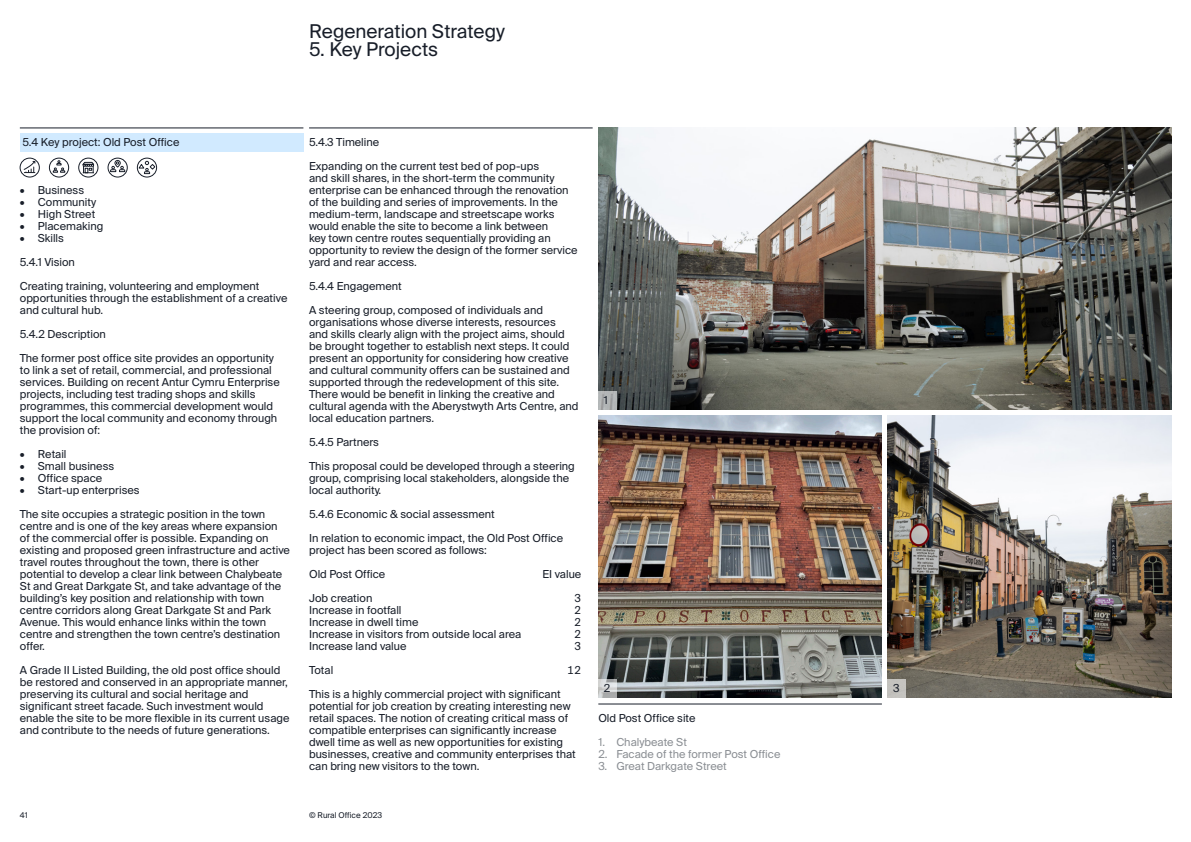
<style>
.page{position:relative;width:1191px;height:842px;background:#fff}
.page>*{position:absolute;margin:0;border:0;box-sizing:border-box;transform-origin:0 0}
.t1{font:19px "Suisse Intl";color:#181e29}
.RO_Suisse_Int_l_Body{font:11px/12px "Suisse Intl";color:#181e29}
.t2{font:11px "Suisse Intl";color:#8b8f94}
.RO_Suisse_Int_l_Body-2{font:11px "Suisse Intl Mono";color:#181e29}
.t3{font:8px "Suisse Intl";color:#181e29}
</style>
<div class="page">
<img style="left:598px;top:128px;width:573px;height:282px">
<img style="left:598px;top:416px;width:284px;height:282px">
<div style="left:20px;top:134px;width:283px;height:18px;background:#d1eaff"></div>
<hr style="left:20px;top:128px;width:283px;height:1px;background:#181e29">
<hr style="left:598px;top:704px;width:284px;height:1px;background:#181e29">
<hr style="left:309px;top:128px;width:283px;height:1px;background:#181e29">
<svg style="left:598px;top:392px;width:18px;height:18px"></svg>
<svg style="left:598px;top:680px;width:18px;height:18px"></svg>
<svg style="left:79px;top:158px;width:19px;height:19px"></svg>
<div style="left:78px;top:158px;width:20px;height:19px;border:1px solid #181e29;border-radius:50%"></div>
<svg style="left:82px;top:162px;width:13px;height:11px"></svg>
<svg style="left:108px;top:158px;width:19px;height:19px"></svg>
<div style="left:108px;top:158px;width:19px;height:19px;border:1px solid #181e29;border-radius:50%"></div>
<svg style="left:110px;top:160px;width:15px;height:12px"></svg>
<svg style="left:20px;top:158px;width:19px;height:19px"></svg>
<div style="left:20px;top:158px;width:20px;height:19px;border:1px solid #181e29;border-radius:50%"></div>
<svg style="left:24px;top:161px;width:11px;height:12px"></svg>
<svg style="left:49px;top:158px;width:20px;height:19px"></svg>
<div style="left:49px;top:158px;width:20px;height:19px;border:1px solid #181e29;border-radius:50%"></div>
<svg style="left:53px;top:160px;width:12px;height:13px"></svg>
<svg style="left:137px;top:158px;width:20px;height:19px"></svg>
<div style="left:137px;top:158px;width:20px;height:19px;border:1px solid #181e29;border-radius:50%"></div>
<svg style="left:138px;top:161px;width:17px;height:13px"></svg>
<img style="left:887px;top:416px;width:284px;height:282px">
<div style="left:887px;top:680px;width:18px;height:18px;background:#c4c3bf"></div>
<h1 class="t1" style="left:309px;top:20px;width:197px">Regeneration Strategy</h1>
<h1 class="t1" style="left:309px;top:38px;width:131px">5. Key Projects</h1>
<p class="RO_Suisse_Int_l_Body" style="left:22px;top:136px;width:158px">5.4 Key project: Old Post Office</p>
<p class="RO_Suisse_Int_l_Body" style="left:20px;top:184px;width:66px">• Business</p>
<p class="RO_Suisse_Int_l_Body" style="left:20px;top:196px;width:78px">• Community</p>
<p class="RO_Suisse_Int_l_Body" style="left:20px;top:208px;width:77px">• High Street</p>
<p class="RO_Suisse_Int_l_Body" style="left:20px;top:220px;width:85px">• Placemaking</p>
<p class="RO_Suisse_Int_l_Body" style="left:20px;top:232px;width:46px">• Skills</p>
<p class="RO_Suisse_Int_l_Body" style="left:20px;top:256px;width:57px">5.4.1 Vision</p>
<p class="RO_Suisse_Int_l_Body" style="left:20px;top:280px;width:269px">Creating training, volunteering and employment opportunities through the establishment of a creative and cultural hub.</p>
<p class="RO_Suisse_Int_l_Body" style="left:20px;top:328px;width:88px">5.4.2 Description</p>
<p class="RO_Suisse_Int_l_Body" style="left:20px;top:352px;width:261px">The former post office site provides an opportunity to link a set of retail, commercial, and professional services. Building on recent Antur Cymru Enterprise projects, including test trading shops and skills programmes, this commercial development would support the local community and economy through the provision of:</p>
<p class="RO_Suisse_Int_l_Body" style="left:20px;top:448px;width:48px">• Retail</p>
<p class="RO_Suisse_Int_l_Body" style="left:20px;top:460px;width:96px">• Small business</p>
<p class="RO_Suisse_Int_l_Body" style="left:20px;top:472px;width:84px">• Office space</p>
<p class="RO_Suisse_Int_l_Body" style="left:20px;top:484px;width:121px">• Start-up enterprises</p>
<p class="RO_Suisse_Int_l_Body" style="left:20px;top:508px;width:272px">The site occupies a strategic position in the town centre and is one of the key areas where expansion of the commercial offer is possible. Expanding on existing and proposed green infrastructure and active travel routes throughout the town, there is other potential to develop a clear link between Chalybeate St and Great Darkgate St, and take advantage of the building’s key position and relationship with town centre corridors along Great Darkgate St and Park Avenue. This would enhance links within the town centre and strengthen the town centre’s destination offer.</p>
<p class="RO_Suisse_Int_l_Body" style="left:20px;top:664px;width:271px">A Grade II Listed Building, the old post office should be restored and conserved in an appropriate manner, preserving its cultural and social heritage and significant street facade. Such investment would enable the site to be more flexible in its current usage and contribute to the needs of future generations.</p>
<p class="RO_Suisse_Int_l_Body" style="left:309px;top:136px;width:72px">5.4.3 Timeline</p>
<p class="RO_Suisse_Int_l_Body" style="left:309px;top:160px;width:270px">Expanding on the current test bed of pop-ups<br>and skill shares, in the short-term the community enterprise can be enhanced through the renovation of the building and series of improvements. In the medium-term, landscape and streetscape works would enable the site to become a link between<br>key town centre routes sequentially providing an opportunity to review the design of the former service yard and rear access.</p>
<p class="RO_Suisse_Int_l_Body" style="left:309px;top:280px;width:94px">5.4.4 Engagement</p>
<p class="RO_Suisse_Int_l_Body" style="left:309px;top:304px;width:271px">A steering group, composed of individuals and organisations whose diverse interests, resources<br>and skills clearly align with the project aims, should be brought together to establish next steps. It could present an opportunity for considering how creative and cultural community offers can be sustained and supported through the redevelopment of this site.<br>There would be benefit in linking the creative and cultural agenda with the Aberystwyth Arts Centre, and local education partners.</p>
<p class="RO_Suisse_Int_l_Body" style="left:309px;top:436px;width:71px">5.4.5 Partners</p>
<p class="RO_Suisse_Int_l_Body" style="left:309px;top:460px;width:267px">This proposal could be developed through a steering group, comprising local stakeholders, alongside the local authority.</p>
<p class="RO_Suisse_Int_l_Body" style="left:309px;top:508px;width:187px">5.4.6 Economic &amp; social assessment</p>
<p class="RO_Suisse_Int_l_Body" style="left:309px;top:532px;width:255px">In relation to economic impact, the Old Post Office project has been scored as follows:</p>
<p class="RO_Suisse_Int_l_Body" style="left:309px;top:568px;width:78px">Old Post Office</p>
<p class="RO_Suisse_Int_l_Body" style="left:309px;top:592px;width:65px">Job creation</p>
<p class="RO_Suisse_Int_l_Body" style="left:309px;top:604px;width:94px">Increase in footfall</p>
<p class="RO_Suisse_Int_l_Body" style="left:309px;top:616px;width:111px">Increase in dwell time</p>
<p class="RO_Suisse_Int_l_Body" style="left:309px;top:628px;width:214px">Increase in visitors from outside local area</p>
<p class="RO_Suisse_Int_l_Body" style="left:309px;top:640px;width:99px">Increase land value</p>
<p class="RO_Suisse_Int_l_Body" style="left:309px;top:664px;width:26px">Total</p>
<p class="RO_Suisse_Int_l_Body" style="left:309px;top:688px;width:268px">This is a highly commercial project with significant potential for job creation by creating interesting new retail spaces. The notion of creating critical mass of compatible enterprises can significantly increase dwell time as well as new opportunities for existing businesses, creative and community enterprises that can bring new visitors to the town.</p>
<p class="RO_Suisse_Int_l_Body" style="left:542px;top:568px;width:40px">EI value</p>
<p class="RO_Suisse_Int_l_Body-2" style="left:574px;top:592px;width:9px">3</p>
<p class="RO_Suisse_Int_l_Body-2" style="left:574px;top:604px;width:9px">2</p>
<p class="RO_Suisse_Int_l_Body-2" style="left:574px;top:616px;width:9px">2</p>
<p class="RO_Suisse_Int_l_Body-2" style="left:574px;top:628px;width:9px">2</p>
<p class="RO_Suisse_Int_l_Body-2" style="left:574px;top:640px;width:9px">3</p>
<p class="RO_Suisse_Int_l_Body-2" style="left:567px;top:664px;width:16px">12</p>
<p class="t3" style="left:20px;top:810px;width:9px">41</p>
<p class="t3" style="left:309px;top:810px;width:75px">© Rural Office 2023</p>
<p class="RO_Suisse_Int_l_Body" style="left:604px;top:394px;width:6px">1</p>
<p class="RO_Suisse_Int_l_Body" style="left:604px;top:682px;width:8px">2</p>
<p class="RO_Suisse_Int_l_Body" style="left:598px;top:712px;width:99px">Old Post Office site</p>
<p class="t2" style="left:598px;top:736px;width:90px">1. Chalybeate St</p>
<p class="t2" style="left:598px;top:748px;width:184px">2. Facade of the former Post Office</p>
<p class="t2" style="left:598px;top:760px;width:130px">3. Great Darkgate Street</p>
<p class="RO_Suisse_Int_l_Body" style="left:893px;top:682px;width:8px">3</p>
</div>
